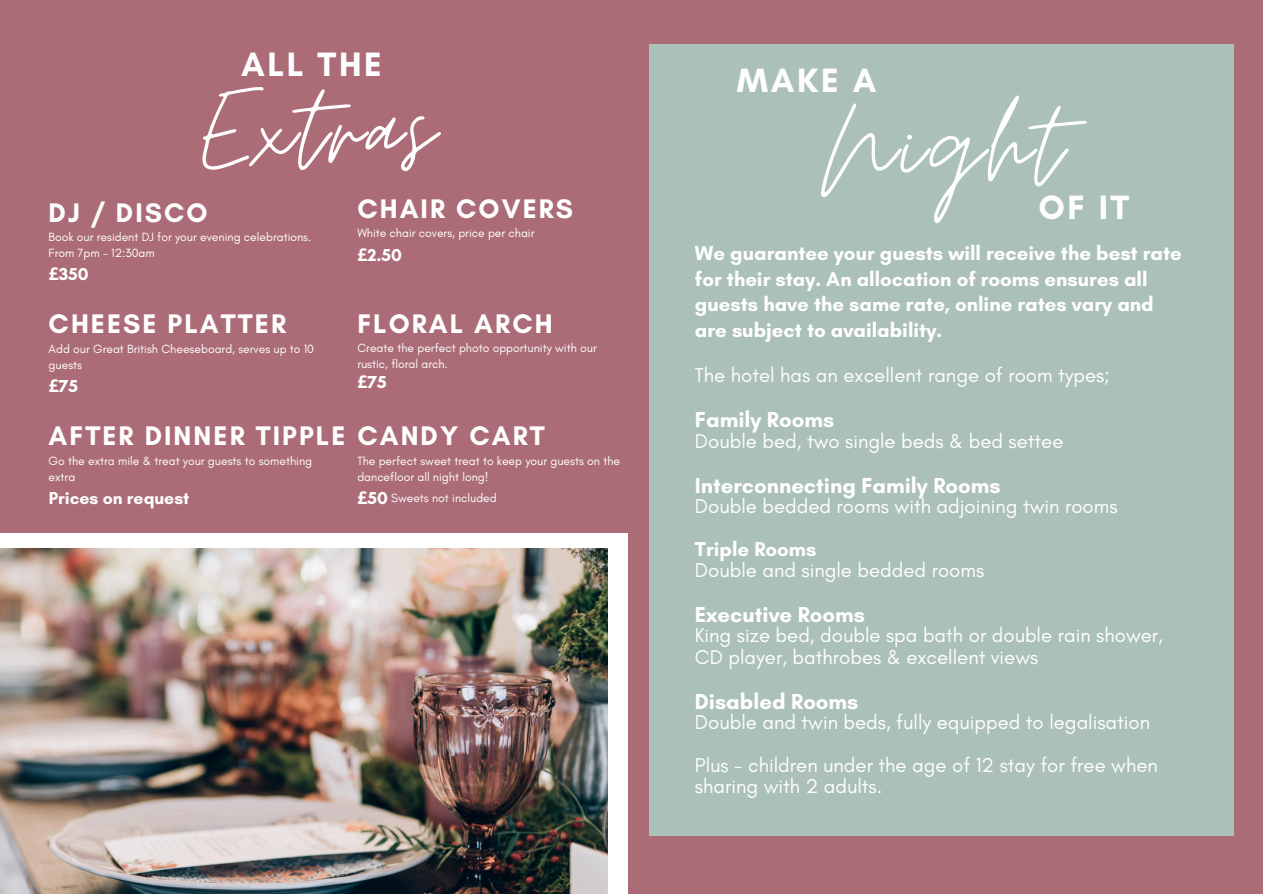
<style>
.page{position:relative;width:1263px;height:894px;background:#fff}
.page>*{position:absolute;margin:0;border:0;box-sizing:border-box;transform-origin:0 0}
.t1{font:129.45px "Moon Time";letter-spacing:.04em;color:#fefefe}
.t2{font:700 34.5px "Glacial Indifference";letter-spacing:.075em;color:#fefefe}
.t3{font:700 27.3px "Glacial Indifference";letter-spacing:.075em;color:#fefefe}
.t4{font:700 22.05px "Glacial Indifference";color:#fff}
.t5{font:20.4px/21.3px "Glacial Indifference";color:#fff}
.t6{font:700 20.4px/25.8px "Glacial Indifference";color:#fff}
.t7{font:700 17.55px "Glacial Indifference";color:#fff}
.t8{font:12.15px/15.8px "Glacial Indifference";color:#fff}
.s1{font-family:"Noto Sans"}
.s2{font-weight:700}
</style>
<div class="page">
<div style="left:0;top:0;width:1263px;height:893px;background:#ab6c77"></div>
<div style="left:649px;top:44px;width:584px;height:791px;background:#abbfbb"></div>
<div style="left:0;top:532px;width:627px;height:361px;background:#fff"></div>
<img style="left:0;top:548px;width:607px;height:345px">
<h1 class="t2" style="left:241px;top:43px;width:142px">ALL THE</h1>
<h2 class="t1" style="left:203px;top:51px;width:233px">Extras</h2>
<h5 class="t3" style="left:49px;top:196px;width:160px">DJ / DISCO</h5>
<h5 class="t8" style="left:49px;top:228px;width:264px">Book our resident DJ for your evening celebrations.<br>From 7pm - 12:30am</h5>
<h5 class="t7" style="left:49px;top:263px;width:41px"><span class="s1">£</span>350</h5>
<h5 class="t3" style="left:357px;top:192px;width:217px">CHAIR COVERS</h5>
<h5 class="t8" style="left:357px;top:224px;width:179px">White chair covers, price per chair</h5>
<h5 class="t7" style="left:357px;top:244px;width:46px"><span class="s1">£</span>2.50</h5>
<h2 class="t3" style="left:49px;top:307px;width:239px">CHEESE PLATTER</h2>
<h6 class="t3" style="left:357px;top:307px;width:197px">FLORAL ARCH</h6>
<h1 class="t8" style="left:49px;top:341px;width:267px">Add our Great British Cheeseboard, serves up to 10 guests</h1>
<h2 class="t7" style="left:49px;top:375px;width:31px"><span class="s1">£</span>75</h2>
<h6 class="t8" style="left:357px;top:339px;width:241px">Create the perfect photo opportunity with our rustic, floral arch.</h6>
<p class="t7" style="left:357px;top:371px;width:31px"><span class="s1">£</span>75</p>
<p class="t3" style="left:49px;top:419px;width:498px">AFTER DINNER TIPPLE CANDY CART</p>
<h3 class="t8" style="left:49px;top:452px;width:265px">Go the extra mile &amp; treat your guests to something extra</h3>
<h3 class="t7" style="left:49px;top:487px;width:142px">Prices on request</h3>
<h6 class="t8" style="left:357px;top:452px;width:264px">The perfect sweet treat to keep your guests on the dancefloor all night long!</h6>
<h3 class="t7" style="left:357px;top:487px;width:32px"><span class="s1">£</span>50</h3>
<p class="t8" style="left:391px;top:490px;width:107px">Sweets not included</p>
<h5 class="t2" style="left:737px;top:59px;width:141px">MAKE A</h5>
<h4 class="t1" style="left:821px;top:67px;width:242px">Night</h4>
<p class="t2" style="left:1038px;top:186px;width:93px">OF IT</p>
<p class="t6" style="left:695px;top:239px;width:488px">We guarantee your guests will receive the best rate for their stay. An allocation of rooms ensures all guests have the same rate, online rates vary and are subject to availability.</p>
<h6 class="t5" style="left:695px;top:364px;width:416px">The hotel has an excellent range of room types;</h6>
<h6 class="t4" style="left:695px;top:406px;width:141px">Family Rooms</h6>
<h6 class="t5" style="left:695px;top:430px;width:370px">Double bed, two single beds &amp; bed settee</h6>
<h3 class="t4" style="left:695px;top:471px;width:307px">Interconnecting Family Rooms</h3>
<h3 class="t5" style="left:695px;top:495px;width:424px">Double bedded rooms with adjoining twin rooms</h3>
<h3 class="t5" style="left:695px;top:538px;width:291px"><span class="s2">Triple Rooms<br></span>Double and single bedded rooms</h3>
<p class="t4" style="left:695px;top:601px;width:172px">Executive Rooms</p>
<p class="t5" style="left:695px;top:624px;width:469px">King size bed, double spa bath or double rain shower,<br>CD player, bathrobes &amp; excellent views</p>
<p class="t4" style="left:695px;top:687px;width:165px">Disabled Rooms</p>
<p class="t5" style="left:695px;top:711px;width:457px">Double and twin beds, fully equipped to legalisation</p>
<h6 class="t5" style="left:695px;top:754px;width:464px">Plus - children under the age of 12 stay for free when sharing with 2 adults.</h6>
</div>
